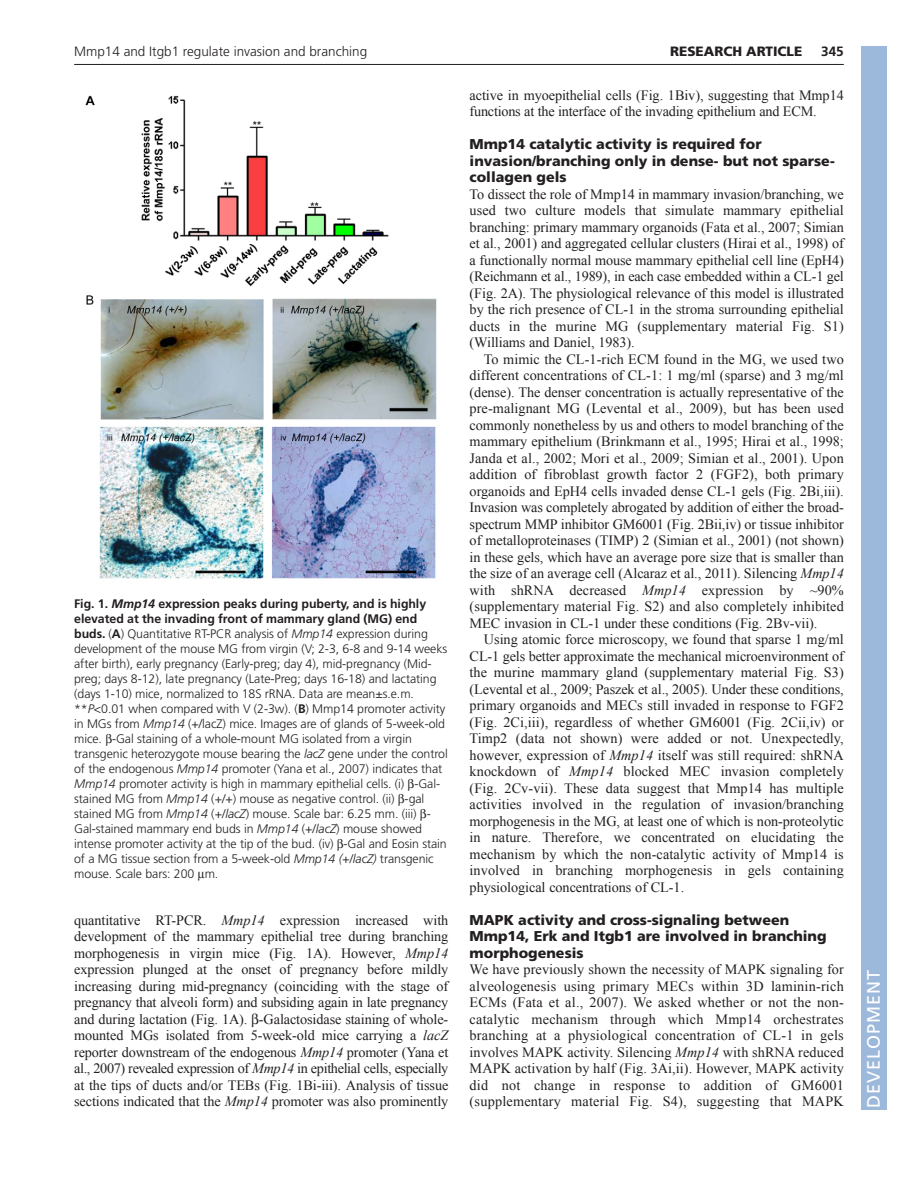
<style>
.page{position:relative;width:918px;height:1188px;background:#fff}
.page>*{position:absolute;margin:0;border:0;box-sizing:border-box;transform-origin:0 0}
.t1{font:18px "Frutiger LT Std";letter-spacing:.055em;color:#fff}
.t2{font:14.25px/16.5px "Times New Roman";letter-spacing:-.005em;color:#231f20;text-align:justify}
.t3{font:900 14.25px/16.5px "Frutiger LT Std";color:#231f20}
.t4{font:300 13.5px "Frutiger";color:#231f20}
.t5{font:900 13.5px "Frutiger LT Std";color:#231f20}
.t6{font:700 13.5px "Frutiger LT Std";color:#231f20}
.t7{font:300 12.3px/15px "Frutiger";letter-spacing:-.005em;color:#231f20}
.s1{font-weight:700}
.s2{font-weight:700;font-style:italic}
.s3{font-style:italic}
</style>
<div class="page">
<hr style="left:74px;top:64px;width:770px;height:1px;background:#231f20">
<img style="left:85px;top:95px;width:352px;height:484px">
<div style="left:861px;top:46px;width:25px;height:1064px;background:#9cb9db"></div>
<p class="t4" style="left:74px;top:46px;width:295px">Mmp14 and Itgb1 regulate invasion and branching</p>
<p class="t5" style="left:670px;top:46px;width:134px">RESEARCH ARTICLE</p>
<p class="t6" style="left:821px;top:46px;width:24px">345</p>
<p class="t7" style="left:74px;top:597px;width:375px"><span class="s1">Fig. 1.</span> <span class="s2">Mmp14</span> <span class="s1">expression peaks during puberty, and is highly elevated at the invading front of mammary gland (MG) end buds.</span> (<span class="s1">A</span>) Quantitative RT-PCR analysis of <span class="s3">Mmp14</span> expression during development of the mouse MG from virgin (V; 2-3, 6-8 and 9-14 weeks after birth), early pregnancy (Early-preg; day 4), mid-pregnancy (Mid&shy;preg; days 8-12), late pregnancy (Late-Preg; days 16-18) and lactating (days 1-10) mice, normalized to 18S rRNA. Data are mean±s.e.m. **<span class="s3">P</span>&lt;0.01 when compared with V (2-3w). (<span class="s1">B</span>) Mmp14 promoter activity in MGs from <span class="s3">Mmp14</span> (+/lacZ) mice. Images are of glands of 5-week-old mice. -Gal staining of a whole-mount MG isolated from a virgin transgenic heterozygote mouse bearing the <span class="s3">lacZ</span> gene under the control of the endogenous <span class="s3">Mmp14</span> promoter (Yana et al., 2007) indicates that <span class="s3">Mmp14</span> promoter activity is high in mammary epithelial cells. (i) -Gal&shy;stained MG from <span class="s3">Mmp14</span> (+/+) mouse as negative control. (ii) -gal stained MG from <span class="s3">Mmp14</span> (+/<span class="s3">lacZ</span>) mouse. Scale bar: 6.25 mm. (iii) - Gal-stained mammary end buds in <span class="s3">Mmp14</span> (+/<span class="s3">lacZ</span>) mouse showed intense promoter activity at the tip of the bud. (iv) -Gal and Eosin stain of a MG tissue section from a 5-week-old <span class="s3">Mmp14 (+/lacZ)</span> transgenic mouse. Scale bars: 200 m.</p>
<p class="t2" style="left:74px;top:912px;width:376px">quantitative RT-PCR. <span class="s3">Mmp14</span> expression increased with development of the mammary epithelial tree during branching morphogenesis in virgin mice (Fig. 1A). However, <span class="s3">Mmp14 </span>expression plunged at the onset of pregnancy before mildly increasing during mid-pregnancy (coinciding with the stage of pregnancy that alveoli form) and subsiding again in late pregnancy and during lactation (Fig. 1A). -Galactosidase staining of whole&shy;mounted MGs isolated from 5-week-old mice carrying a <span class="s3">lacZ </span>reporter downstream of the endogenous <span class="s3">Mmp14</span> promoter (Yana et al., 2007) revealed expression of <span class="s3">Mmp14</span> in epithelial cells, especially at the tips of ducts and/or TEBs (Fig. 1Bi-iii). Analysis of tissue sections indicated that the <span class="s3">Mmp14</span> promoter was also prominently</p>
<p class="t2" style="left:470px;top:87px;width:376px">active in myoepithelial cells (Fig. 1Biv), suggesting that Mmp14 functions at the interface of the invading epithelium and ECM.</p>
<p class="t3" style="left:470px;top:137px;width:367px">Mmp14 catalytic activity is required for invasion/branching only in dense- but not sparse&shy;collagen gels</p>
<p class="t2" style="left:470px;top:186px;width:376px">To dissect the role of Mmp14 in mammary invasion/branching, we used two culture models that simulate mammary epithelial branching: primary mammary organoids (Fata et al., 2007; Simian et al., 2001) and aggregated cellular clusters (Hirai et al., 1998) of a functionally normal mouse mammary epithelial cell line (EpH4) (Reichmann et al., 1989), in each case embedded within a CL-1 gel (Fig. 2A). The physiological relevance of this model is illustrated by the rich presence of CL-1 in the stroma surrounding epithelial ducts in the murine MG (supplementary material Fig. S1) (Williams and Daniel, 1983).</p>
<p class="t2" style="left:470px;top:351px;width:376px;text-indent:14px">To mimic the CL-1-rich ECM found in the MG, we used two different concentrations of CL-1: 1 mg/ml (sparse) and 3 mg/ml (dense). The denser concentration is actually representative of the pre-malignant MG (Levental et al., 2009), but has been used commonly nonetheless by us and others to model branching of the mammary epithelium (Brinkmann et al., 1995; Hirai et al., 1998; Janda et al., 2002; Mori et al., 2009; Simian et al., 2001). Upon addition of fibroblast growth factor 2 (FGF2), both primary organoids and EpH4 cells invaded dense CL-1 gels (Fig. 2Bi,iii).<br>Invasion was completely abrogated by addition of either the broad&shy;spectrum MMP inhibitor GM6001 (Fig. 2Bii,iv) or tissue inhibitor of metalloproteinases (TIMP) 2 (Simian et al., 2001) (not shown) in these gels, which have an average pore size that is smaller than the size of an average cell (Alcaraz et al., 2011). Silencing <span class="s3">Mmp14 </span>with shRNA decreased <span class="s3">Mmp14</span> expression by ~90% (supplementary material Fig. S2) and also completely inhibited MEC invasion in CL-1 under these conditions (Fig. 2Bv-vii).</p>
<p class="t2" style="left:470px;top:631px;width:376px;text-indent:14px">Using atomic force microscopy, we found that sparse 1 mg/ml CL-1 gels better approximate the mechanical microenvironment of the murine mammary gland (supplementary material Fig. S3) (Levental et al., 2009; Paszek et al., 2005). Under these conditions, primary organoids and MECs still invaded in response to FGF2 (Fig. 2Ci,iii), regardless of whether GM6001 (Fig. 2Cii,iv) or Timp2 (data not shown) were added or not. Unexpectedly, however, expression of <span class="s3">Mmp14</span> itself was still required: shRNA knockdown of <span class="s3">Mmp14</span> blocked MEC invasion completely (Fig. 2Cv-vii). These data suggest that Mmp14 has multiple activities involved in the regulation of invasion/branching morphogenesis in the MG, at least one of which is non-proteolytic in nature. Therefore, we concentrated on elucidating the mechanism by which the non-catalytic activity of Mmp14 is involved in branching morphogenesis in gels containing physiological concentrations of CL-1.</p>
<p class="t3" style="left:470px;top:913px;width:358px">MAPK activity and cross-signaling between<br>Mmp14, Erk and Itgb1 are involved in branching morphogenesis</p>
<p class="t2" style="left:470px;top:961px;width:376px">We have previously shown the necessity of MAPK signaling for alveologenesis using primary MECs within 3D laminin-rich ECMs (Fata et al., 2007). We asked whether or not the non&shy;catalytic mechanism through which Mmp14 orchestrates branching at a physiological concentration of CL-1 in gels involves MAPK activity. Silencing <span class="s3">Mmp14</span> with shRNA reduced MAPK activation by half (Fig. 3Ai,ii). However, MAPK activity did not change in response to addition of GM6001 (supplementary material Fig. S4), suggesting that MAPK</p>
<p class="t1" style="left:863px;top:1108px;width:140px;rotate:-90deg">DEVELOPMENT</p>
</div>
